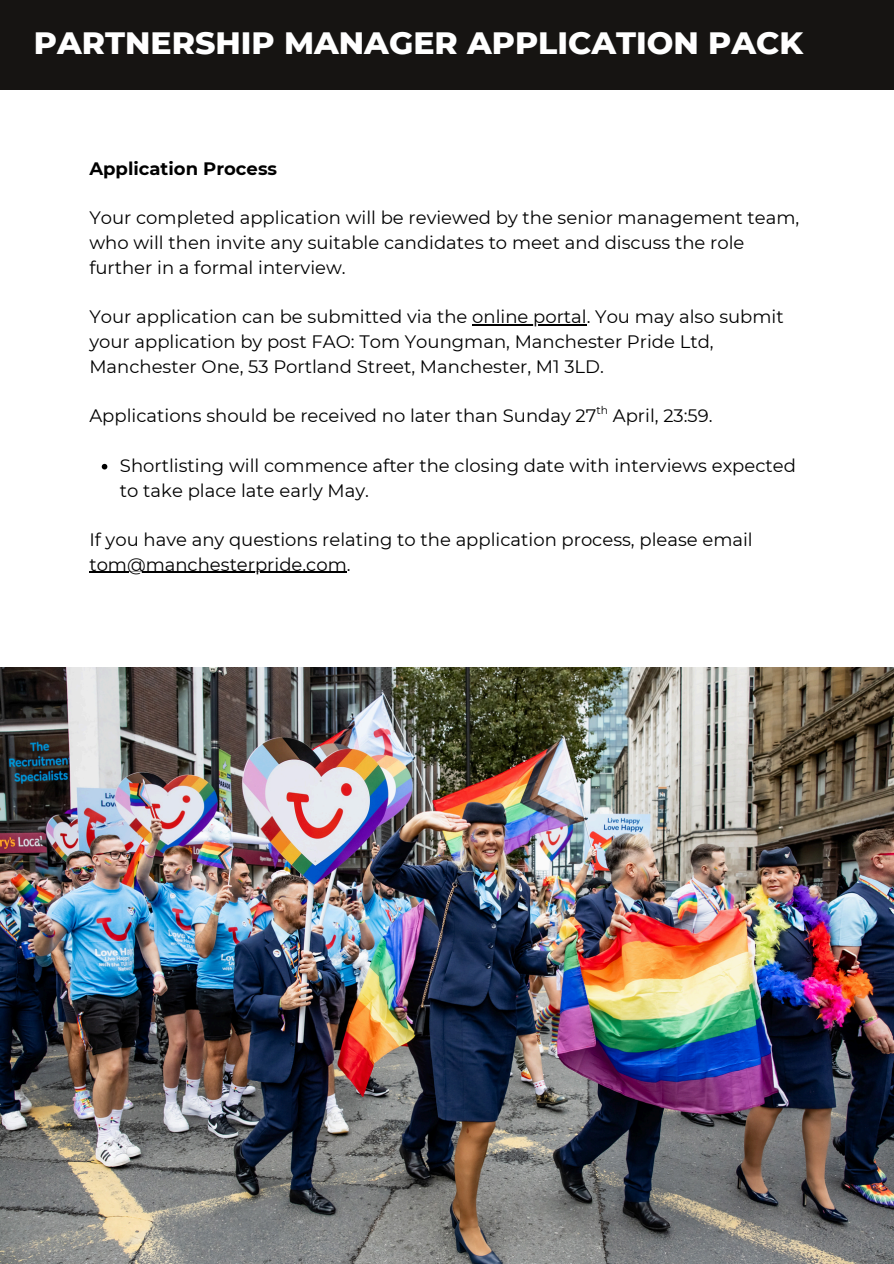
<style>
.page{position:relative;width:894px;height:1264px;background:#fff}
.page>*{position:absolute;margin:0;border:0;box-sizing:border-box;transform-origin:0 0}
.t1{font:800 31.5px "Montserrat";color:#fff}
.t2{font:18px/24.8px "Montserrat";color:#000}
.t3{font:700 18px "Montserrat";color:#000}
.t4{font:10.8px "Montserrat";color:#000}
</style>
<div class="page">
<div style="left:0;top:0;width:893px;height:89px;background:#161412"></div>
<img style="left:0;top:668px;width:893px;height:595px">
<hr style="left:472px;top:324px;width:114px;height:1px;background:#000">
<svg style="left:102px;top:464px;width:5px;height:5px"></svg>
<hr style="left:89px;top:572px;width:258px;height:1px;background:#000">
<p class="t1" style="left:34px;top:24px;width:770px">PARTNERSHIP MANAGER APPLICATION PACK</p>
<h1 class="t3" style="left:89px;top:157px;width:189px">Application Process</h1>
<h2 class="t2" style="left:89px;top:205px;width:711px">Your completed application will be reviewed by the senior management team, who will then invite any suitable candidates to meet and discuss the role further in a formal interview.</h2>
<p class="t2" style="left:89px;top:304px;width:695px">Your application can be submitted via the online portal. You may also submit</p>
<p class="t2" style="left:89px;top:329px;width:625px">your application by post FAO: Tom Youngman, Manchester Pride Ltd,<br>Manchester One, 53 Portland Street, Manchester, M1 3LD.</p>
<p class="t2" style="left:89px;top:403px;width:508px">Applications should be received no later than Sunday 27</p>
<p class="t2" style="left:612px;top:403px;width:101px">April, 23:59.</p>
<p class="t4" style="left:596px;top:404px;width:13px">th</p>
<p class="t2" style="left:120px;top:453px;width:677px">Shortlisting will commence after the closing date with interviews expected</p>
<p class="t2" style="left:120px;top:477px;width:250px">to take place late early May.</p>
<p class="t2" style="left:89px;top:527px;width:664px">If you have any questions relating to the application process, please email</p>
<p class="t2" style="left:89px;top:552px;width:263px">tom@manchesterpride.com.</p>
</div>
